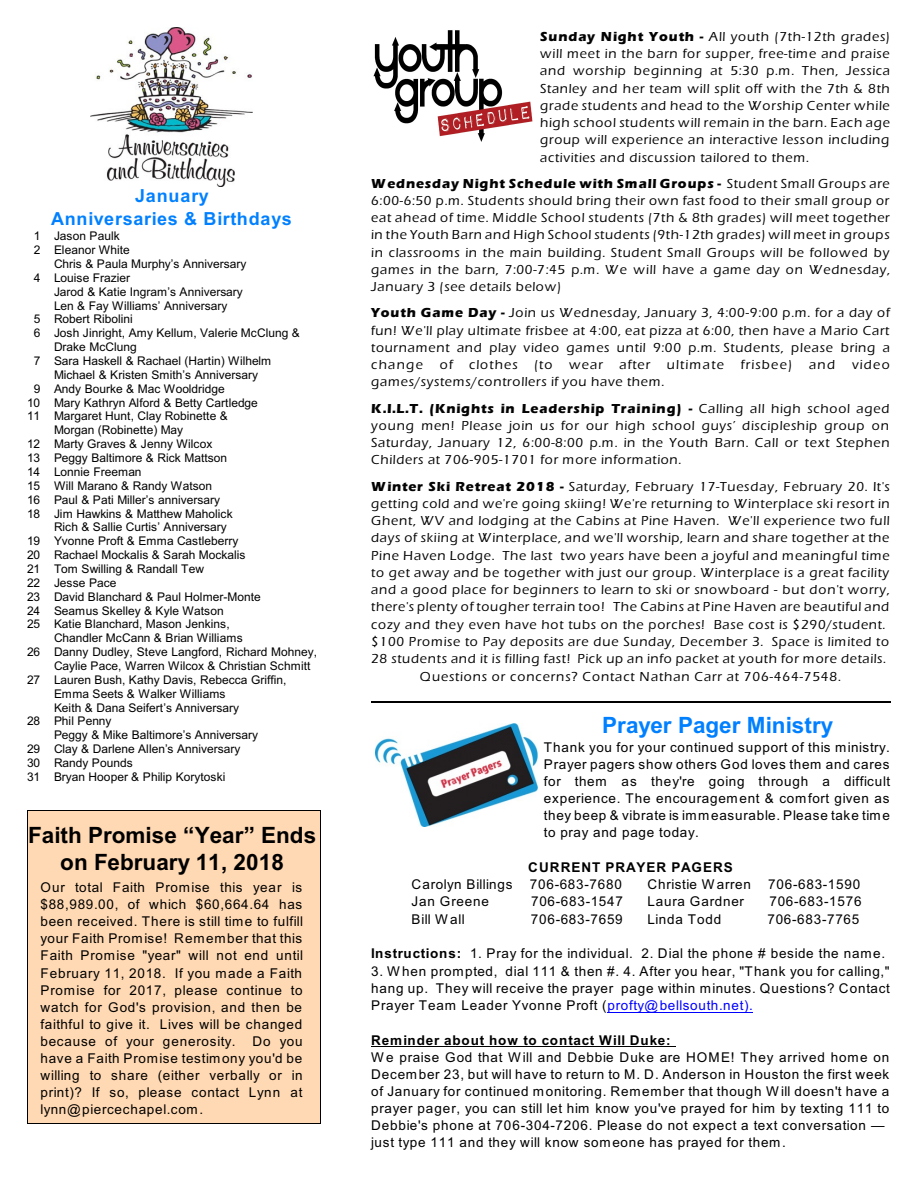
<style>
.page{position:relative;width:918px;height:1188px;background:#fff}
.page>*{position:absolute;margin:0;border:0;box-sizing:border-box;transform-origin:0 0}
.t1{font:700 22.5px/26.7px "Arial";color:#000;text-align:center}
.t2{font:700 22.5px "Arial";color:#0080ff}
.t3{font:700 18px/23.1px "Arial";letter-spacing:.045em;color:#0080ff;text-align:center}
.t4{font:500 13.5px/17.2px "Eras ITC";letter-spacing:.055em;color:#030303;text-align:justify}
.t5{font:13.5px/17.1px "Arial";letter-spacing:.055em;color:#000;text-align:justify}
.t6{font:700 13.5px "Arial";letter-spacing:.07em;color:#000}
.t7{font:500 13.5px "Eras ITC";letter-spacing:.08em;color:#030303}
.t8{font:13.5px "Arial";letter-spacing:.035em;color:#000}
.t9{font:500 13.5px "Eras ITC";letter-spacing:.09em;color:#030303}
.t10{font:12px "Arial";color:#000}
.s1{font-weight:700}
.s2{color:#00f}
</style>
<div class="page">
<div style="left:27px;top:811px;width:293px;height:11px;background:#ffd9b3"></div>
<div style="left:27px;top:822px;width:293px;height:56px;background:#ffd9b3"></div>
<div style="left:27px;top:878px;width:293px;height:242px;background:#ffd9b3"></div>
<svg style="left:27px;top:1120px;width:293px;height:4px"></svg>
<img style="left:373px;top:30px;width:160px;height:112px">
<img style="left:90px;top:28px;width:163px;height:159px">
<hr style="left:608px;top:1012px;width:145px;height:1px;background:#00f">
<hr style="left:371px;top:1047px;width:305px;height:1px;background:#000">
<hr style="left:371px;top:701px;width:520px;height:1px;background:#000">
<img style="left:375px;top:723px;width:162px;height:104px">
<h2 class="t3" style="left:51px;top:186px;width:242px">January<br>Anniversaries &amp; Birthdays</h2>
<p class="t10" style="left:34px;top:232px;width:87px">1 Jason Paulk</p>
<p class="t10" style="left:34px;top:245px;width:98px">2 Eleanor White</p>
<p class="t10" style="left:54px;top:259px;width:194px">Chris &amp; Paula Murphy’s Anniversary</p>
<p class="t10" style="left:34px;top:273px;width:98px">4 Louise Frazier</p>
<p class="t10" style="left:54px;top:287px;width:190px">Jarod &amp; Katie Ingram’s Anniversary</p>
<p class="t10" style="left:54px;top:301px;width:175px">Len &amp; Fay Williams’ Anniversary</p>
<p class="t10" style="left:34px;top:315px;width:100px">5 Robert Ribolini</p>
<p class="t10" style="left:34px;top:329px;width:267px">6 Josh Jinright, Amy Kellum, Valerie McClung &amp;</p>
<p class="t10" style="left:54px;top:342px;width:84px">Drake McClung</p>
<p class="t10" style="left:34px;top:356px;width:239px">7 Sara Haskell &amp; Rachael (Hartin) Wilhelm</p>
<p class="t10" style="left:54px;top:370px;width:206px">Michael &amp; Kristen Smith’s Anniversary</p>
<p class="t10" style="left:34px;top:384px;width:193px">9 Andy Bourke &amp; Mac Wooldridge</p>
<p class="t10" style="left:27px;top:398px;width:232px">10 Mary Kathryn Alford &amp; Betty Cartledge</p>
<p class="t10" style="left:27px;top:412px;width:202px">11 Margaret Hunt, Clay Robinette &amp;</p>
<p class="t10" style="left:54px;top:426px;width:131px">Morgan (Robinette) May</p>
<p class="t10" style="left:27px;top:439px;width:187px">12 Marty Graves &amp; Jenny Wilcox</p>
<p class="t10" style="left:27px;top:453px;width:202px">13 Peggy Baltimore &amp; Rick Mattson</p>
<p class="t10" style="left:27px;top:467px;width:116px">14 Lonnie Freeman</p>
<p class="t10" style="left:27px;top:481px;width:187px">15 Will Marano &amp; Randy Watson</p>
<p class="t10" style="left:27px;top:495px;width:195px">16 Paul &amp; Pati Miller’s anniversary</p>
<p class="t10" style="left:27px;top:509px;width:207px">18 Jim Hawkins &amp; Matthew Maholick</p>
<p class="t10" style="left:54px;top:523px;width:174px">Rich &amp; Sallie Curtis’ Anniversary</p>
<p class="t10" style="left:27px;top:536px;width:213px">19 Yvonne Proft &amp; Emma Castleberry</p>
<p class="t10" style="left:27px;top:550px;width:220px">20 Rachael Mockalis &amp; Sarah Mockalis</p>
<p class="t10" style="left:27px;top:564px;width:179px">21 Tom Swilling &amp; Randall Tew</p>
<p class="t10" style="left:27px;top:578px;width:91px">22 Jesse Pace</p>
<p class="t10" style="left:27px;top:592px;width:235px">23 David Blanchard &amp; Paul Holmer-Monte</p>
<p class="t10" style="left:27px;top:606px;width:198px">24 Seamus Skelley &amp; Kyle Watson</p>
<p class="t10" style="left:27px;top:620px;width:204px">25 Katie Blanchard, Mason Jenkins,</p>
<p class="t10" style="left:54px;top:634px;width:190px">Chandler McCann &amp; Brian Williams</p>
<p class="t10" style="left:27px;top:647px;width:292px">26 Danny Dudley, Steve Langford, Richard Mohney,</p>
<p class="t10" style="left:54px;top:661px;width:258px">Caylie Pace, Warren Wilcox &amp; Christian Schmitt</p>
<p class="t10" style="left:27px;top:675px;width:261px">27 Lauren Bush, Kathy Davis, Rebecca Griffin,</p>
<p class="t10" style="left:54px;top:689px;width:173px">Emma Seets &amp; Walker Williams</p>
<p class="t10" style="left:54px;top:703px;width:186px">Keith &amp; Dana Seifert’s Anniversary</p>
<p class="t10" style="left:27px;top:717px;width:86px">28 Phil Penny</p>
<p class="t10" style="left:54px;top:731px;width:206px">Peggy &amp; Mike Baltimore’s Anniversary</p>
<p class="t10" style="left:27px;top:744px;width:215px">29 Clay &amp; Darlene Allen’s Anniversary</p>
<p class="t10" style="left:27px;top:758px;width:107px">30 Randy Pounds</p>
<p class="t10" style="left:27px;top:772px;width:200px">31 Bryan Hooper &amp; Philip Korytoski</p>
<h1 class="t1" style="left:28px;top:824px;width:290px">Faith Promise “Year” Ends on February 11, 2018</h1>
<p class="t5" style="left:40px;top:880px;width:264px">Our total Faith Promise this year is $88,989.00, of which $60,664.64 has been received. There is still time to fulfill your Faith Promise! Remember that this Faith Promise "year" will not end until February 11, 2018. If you made a Faith Promise for 2017, please continue to watch for God's provision, and then be faithful to give it. Lives will be changed because of your generosity. Do you have a Faith Promise testimony you'd be willing to share (either verbally or in print)? If so, please contact Lynn at lynn@piercechapel.com.</p>
<p class="t4" style="left:540px;top:29px;width:352px"><span class="s1">Sunday Night Youth -</span> All youth (7th-12th grades) will meet in the barn for supper, free-time and praise and worship beginning at 5:30 p.m. Then, Jessica Stanley and her team will split off with the 7th &amp; 8th grade students and head to the Worship Center while high school students will remain in the barn. Each age group will experience an interactive lesson including activities and discussion tailored to them.</p>
<p class="t4" style="left:371px;top:176px;width:521px"><span class="s1">Wednesday Night Schedule with Small Groups -</span> Student Small Groups are 6:00-6:50 p.m. Students should bring their own fast food to their small group or eat ahead of time. Middle School students (7th &amp; 8th grades) will meet together in the Youth Barn and High School students (9th-12th grades) will meet in groups in classrooms in the main building. Student Small Groups will be followed by games in the barn, 7:00-7:45 p.m. We will have a game day on Wednesday, January 3 (see details below)</p>
<p class="t4" style="left:371px;top:306px;width:520px"><span class="s1">Youth Game Day -</span> Join us Wednesday, January 3, 4:00-9:00 p.m. for a day of fun! We'll play ultimate frisbee at 4:00, eat pizza at 6:00, then have a Mario Cart tournament and play video games until 9:00 p.m. Students, please bring a change</p>
<p class="t7" style="left:440px;top:360px;width:286px">of clothes (to wear after ultimate</p>
<p class="t9" style="left:741px;top:360px;width:96px">frisbee) and</p>
<p class="t4" style="left:852px;top:358px;width:39px">video</p>
<p class="t4" style="left:371px;top:370px;width:520px;line-height:26.1px">games/systems/controllers if you have them.<br><span class="s1">K.I.L.T. (Knights in Leadership Training) -</span> Calling all high school aged</p>
<p class="t4" style="left:371px;top:418px;width:520px">young men! Please join us for our high school guys’ discipleship group on Saturday, January 12, 6:00-8:00 p.m. in the Youth Barn. Call or text Stephen Childers at 706-905-1701 for more information.</p>
<p class="t4" style="left:371px;top:479px;width:520px;text-align:center"><span class="s1">Winter Ski Retreat 2018 -</span> Saturday, February 17-Tuesday, February 20. It's getting cold and we're going skiing! We're returning to Winterplace ski resort in Ghent, WV and lodging at the Cabins at Pine Haven. We'll experience two full days of skiing at Winterplace, and we'll worship, learn and share together at the Pine Haven Lodge. The last two years have been a joyful and meaningful time to get away and be together with just our group. Winterplace is a great facility and a good place for beginners to learn to ski or snowboard - but don't worry, there's plenty of tougher terrain too! The Cabins at Pine Haven are beautiful and cozy and they even have hot tubs on the porches! Base cost is $290/student. $100 Promise to Pay deposits are due Sunday, December 3. Space is limited to 28 students and it is filling fast! Pick up an info packet at youth for more details.<br>Questions or concerns? Contact Nathan Carr at 706-464-7548.</p>
<h1 class="t2" style="left:602px;top:717px;width:233px">Prayer Pager Ministry</h1>
<p class="t5" style="left:544px;top:740px;width:348px">Thank you for your continued support of this ministry.<br>Prayer pagers show others God loves them and cares for them as they're going through a difficult experience. The encouragement &amp; comfort given as they beep &amp; vibrate is immeasurable. Please take time to pray and page today.</p>
<p class="t6" style="left:528px;top:862px;width:206px">CURRENT PRAYER PAGERS</p>
<p class="t8" style="left:412px;top:880px;width:102px">Carolyn Billings</p>
<p class="t5" style="left:530px;top:877px;width:93px">706-683-7680</p>
<p class="t5" style="left:647px;top:877px;width:105px">Christie W arren</p>
<p class="t5" style="left:768px;top:877px;width:94px">706-683-1590</p>
<p class="t5" style="left:412px;top:894px;width:79px">Jan Greene</p>
<p class="t5" style="left:531px;top:894px;width:93px">706-683-1547</p>
<p class="t5" style="left:648px;top:894px;width:98px">Laura Gardner</p>
<p class="t5" style="left:769px;top:894px;width:94px">706-683-1576</p>
<p class="t5" style="left:412px;top:912px;width:55px">Bill Wall</p>
<p class="t5" style="left:531px;top:912px;width:93px">706-683-7659</p>
<p class="t5" style="left:647px;top:912px;width:75px">Linda Todd</p>
<p class="t5" style="left:767px;top:912px;width:94px">706-683-7765</p>
<p class="t5" style="left:371px;top:946px;width:516px"><span class="s1">Instructions:</span> 1. Pray for the individual. 2. Dial the phone # beside the name.</p>
<p class="t5" style="left:371px;top:964px;width:520px">3. When prompted, dial 111 &amp; then #. 4. After you hear, "Thank you for calling," hang up. They will receive the prayer page within minutes. Questions? Contact Prayer Team Leader Yvonne Proft (<span class="s2">profty@bellsouth.net).</span></p>
<p class="t6" style="left:371px;top:1035px;width:301px">Reminder about how to contact Will Duke:</p>
<p class="t5" style="left:371px;top:1050px;width:520px;text-align:left">We praise God that Will and Debbie Duke are HOME! They arrived home on December 23, but will have to return to M. D. Anderson in Houston the first week of January for continued monitoring. Remember that though Will doesn't have a prayer pager, you can still let him know you've prayed for him by texting 111 to Debbie's phone at 706-304-7206. Please do not expect a text conversation — just type 111 and they will know someone has prayed for them.</p>
</div>
